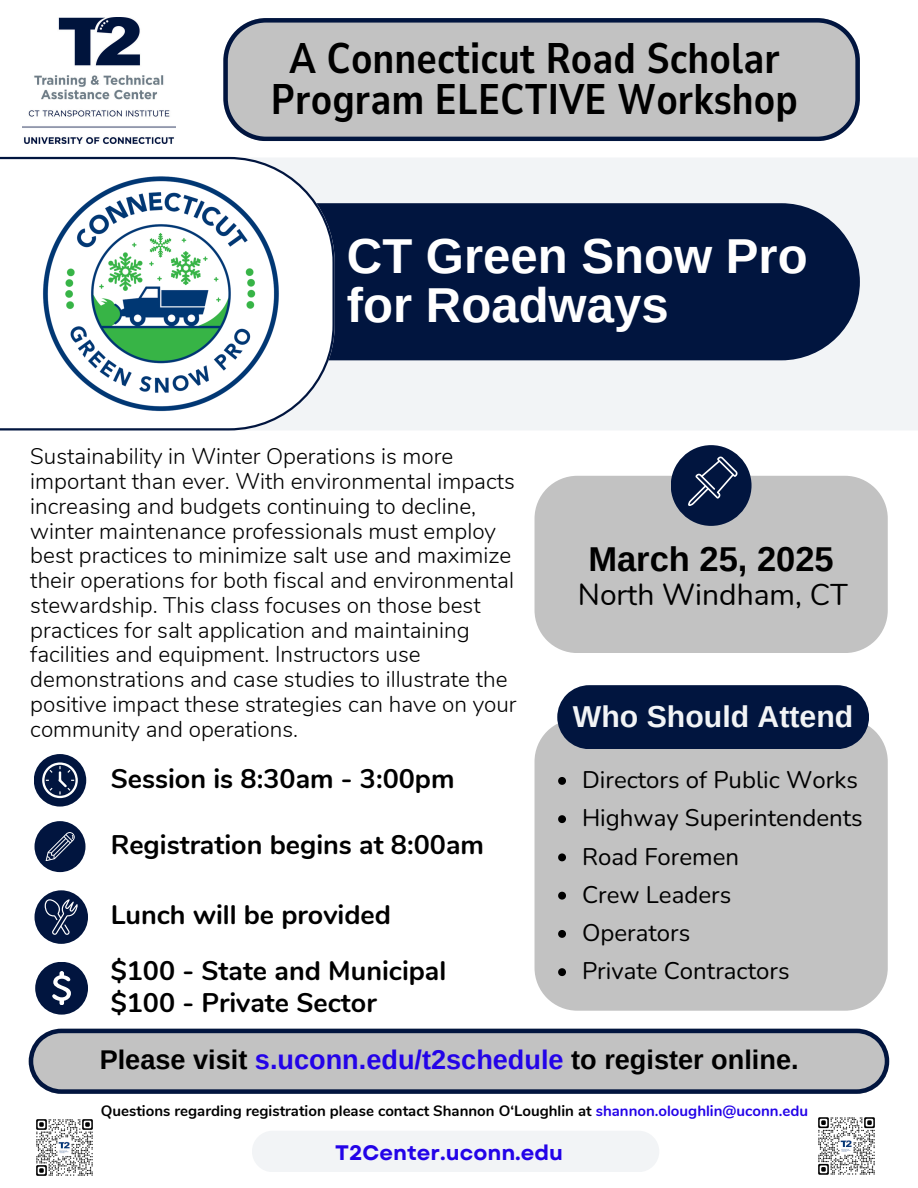
<style>
.page{position:relative;width:918px;height:1188px;background:#fff}
.page>*{position:absolute;margin:0;border:0;box-sizing:border-box;transform-origin:0 0}
.t1{font:700 49.05px/48.8px "Arimo";color:#fff}
.t2{font:700 42.6px/41.7px "Nunito Sans 10 pt Condensed";color:#000;text-align:center}
.t3{font:700 34.5px "Arimo";color:#000}
.t4{font:700 30.3px "Arimo";color:#f2f4f6}
.t5{font:30px "Nunito";color:#000}
.t6{font:700 27.15px "Arimo";color:#000}
.t7{font:700 26.85px "Nunito";color:#000}
.t8{font:24px "Nunito";color:#000}
.t9{font:300 22.5px/24.8px "Nunito";color:#000}
.t10{font:700 21px "Garet";color:#2303e8}
.t11{font:700 15px "Nunito";color:#000}
.s1{color:#2303e8}
</style>
<div class="page">
<div style="left:335px;top:158px;width:583px;height:272px;background:#f2f4f6"></div>
<div style="left:149px;top:203px;width:711px;height:157px;background:#01153f;border-radius:79px"></div>
<div style="left:252px;top:1131px;width:407px;height:41px;background:#f2f4f6;border-radius:21px"></div>
<img style="left:818px;top:1117px;width:57px;height:58px">
<img style="left:36px;top:1119px;width:57px;height:57px">
<img style="left:22px;top:17px;width:153px;height:126px">
<svg style="left:29px;top:1029px;width:860px;height:65px"></svg>
<svg style="left:223px;top:18px;width:637px;height:123px"></svg>
<svg style="left:0;top:157px;width:334px;height:273px"></svg>
<img style="left:42px;top:173px;width:238px;height:239px">
<div style="left:535px;top:724px;width:353px;height:287px;background:#c2c2c2"></div>
<div style="left:557px;top:685px;width:312px;height:64px;background:#01153f"></div>
<svg style="left:558px;top:777px;width:8px;height:8px"></svg>
<svg style="left:558px;top:815px;width:8px;height:8px"></svg>
<svg style="left:558px;top:853px;width:8px;height:8px"></svg>
<svg style="left:558px;top:892px;width:8px;height:8px"></svg>
<svg style="left:558px;top:930px;width:8px;height:8px"></svg>
<svg style="left:558px;top:968px;width:8px;height:8px"></svg>
<div style="left:535px;top:476px;width:353px;height:177px;background:#c2c2c2"></div>
<div style="left:671px;top:445px;width:81px;height:81px;background:#01153f;border-radius:50%"></div>
<svg style="left:688px;top:456px;width:50px;height:50px"></svg>
<div style="left:34px;top:754px;width:52px;height:53px;background:#01153f;border-radius:50%"></div>
<svg style="left:42px;top:762px;width:36px;height:36px"></svg>
<div style="left:35px;top:821px;width:51px;height:51px;background:#01153f;border-radius:50%"></div>
<svg style="left:46px;top:832px;width:28px;height:29px"></svg>
<div style="left:35px;top:890px;width:53px;height:54px;background:#01153f;border-radius:50%"></div>
<svg style="left:45px;top:899px;width:33px;height:36px"></svg>
<div style="left:35px;top:962px;width:53px;height:53px;background:#01153f;border-radius:50%"></div>
<svg style="left:52px;top:971px;width:19px;height:34px"></svg>
<p class="t2" style="left:271px;top:38px;width:529px">A Connecticut Road Scholar<br>Program ELECTIVE Workshop</p>
<h4 class="t1" style="left:347px;top:232px;width:462px">CT Green Snow Pro for Roadways</h4>
<p class="t9" style="left:30px;top:444px;width:488px">Sustainability in Winter Operations is more important than ever. With environmental impacts increasing and budgets continuing to decline, winter maintenance professionals must employ best practices to minimize salt use and maximize their operations for both fiscal and environmental stewardship. This class focuses on those best practices for salt application and maintaining facilities and equipment. Instructors use demonstrations and case studies to illustrate the positive impact these strategies can have on your community and operations.</p>
<p class="t7" style="left:111px;top:761px;width:345px">Session is 8:30am - 3:00pm</p>
<p class="t7" style="left:111px;top:827px;width:375px">Registration begins at 8:00am</p>
<p class="t7" style="left:111px;top:897px;width:282px">Lunch will be provided</p>
<p class="t7" style="left:111px;top:953px;width:337px">$100 - State and Municipal</p>
<p class="t7" style="left:111px;top:985px;width:267px">$100 - Private Sector</p>
<p class="t3" style="left:588px;top:540px;width:247px">March 25, 2025</p>
<p class="t5" style="left:578px;top:575px;width:272px">North Windham, CT</p>
<h2 class="t4" style="left:573px;top:699px;width:282px">Who Should Attend</h2>
<p class="t8" style="left:582px;top:764px;width:277px">Directors of Public Works</p>
<h1 class="t8" style="left:582px;top:802px;width:282px">Highway Superintendents</h1>
<p class="t8" style="left:582px;top:840px;width:159px">Road Foremen</p>
<p class="t8" style="left:582px;top:879px;width:151px">Crew Leaders</p>
<h3 class="t8" style="left:582px;top:917px;width:110px">Operators</h3>
<h5 class="t8" style="left:582px;top:955px;width:209px">Private Contractors</h5>
<p class="t6" style="left:100px;top:1045px;width:700px">Please visit <span class="s1">s.uconn.edu/t2schedule</span> to register online.</p>
<p class="t11" style="left:101px;top:1101px;width:709px">Questions regarding registration please contact Shannon O‘Loughlin at <span class="s1">shannon.oloughlin@uconn.edu</span></p>
<p class="t10" style="left:335px;top:1137px;width:229px">T2Center.uconn.edu</p>
</div>
